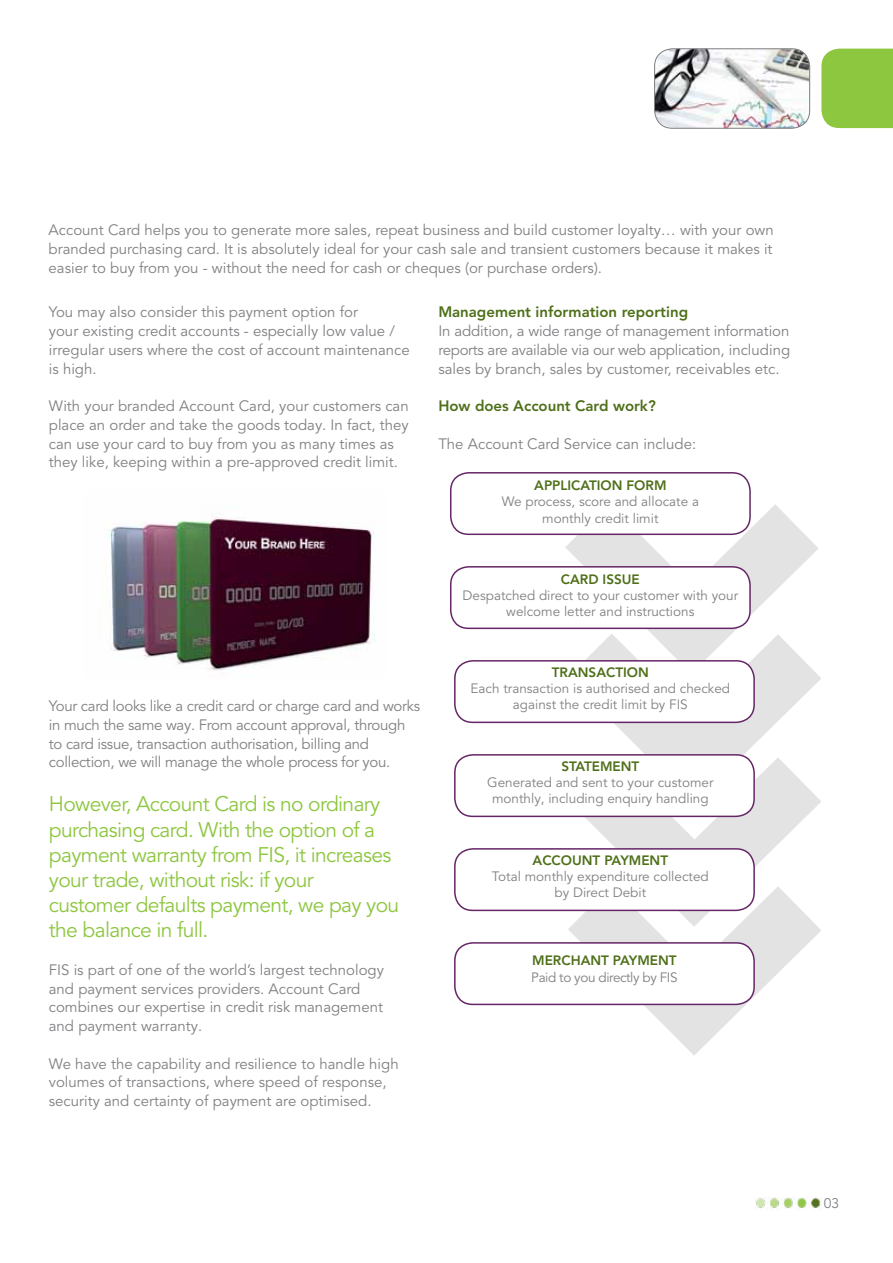
<style>
.page{position:relative;width:893px;height:1263px;background:#fff}
.page>*{position:absolute;margin:0;border:0;box-sizing:border-box;transform-origin:0 0}
.t1{font:21px/25.2px "Avenir LT Pro";letter-spacing:-.03em;color:#8dc63f}
.t2{font:15px/18.8px "Avenir LT Pro";color:#807f83}
.t3{font:15px/18.8px "Avenir LT Pro";color:#808080;text-align:justify}
.t4{font:15px/18.8px "Avenir LT Pro";letter-spacing:-.02em;color:#807f83}
.t5{font:800 15px "Avenir LT Pro";color:#4f6f19}
.t6{font:13.95px "Avenir LT Pro";color:#807f83}
.t7{font:13.5px/16.2px "Avenir LT Pro";color:#807f83;text-align:center}
.t8{font:800 13.5px "Avenir LT Pro";color:#4f6f19}
.t9{font:13.5px "Avenir LT Pro";letter-spacing:-.03em;color:#807f83}
</style>
<div class="page">
<img style="left:755px;top:1198px;width:66px;height:12px">
<div style="left:821px;top:49px;width:72px;height:79px;background:#8dc63f"></div>
<img style="left:655px;top:49px;width:155px;height:79px">
<div style="left:654px;top:49px;width:156px;height:79px;border:1px solid #807f83;border-radius:18px"></div>
<img style="left:108px;top:513px;width:267px;height:158px">
<svg style="left:565px;top:504px;width:256px;height:551px"></svg>
<div style="left:451px;top:473px;width:299px;height:61px;background:#fff;border-radius:18px"></div>
<div style="left:450px;top:472px;width:301px;height:63px;border:2px solid #652566;border-radius:18px"></div>
<div style="left:451px;top:567px;width:299px;height:61px;background:#fff;border-radius:18px"></div>
<div style="left:450px;top:566px;width:301px;height:63px;border:2px solid #652566;border-radius:18px"></div>
<div style="left:455px;top:661px;width:299px;height:61px;background:#fff;border-radius:18px"></div>
<div style="left:454px;top:660px;width:301px;height:63px;border:2px solid #652566;border-radius:18px"></div>
<div style="left:455px;top:755px;width:299px;height:61px;background:#fff;border-radius:18px"></div>
<div style="left:454px;top:754px;width:301px;height:63px;border:2px solid #652566;border-radius:18px"></div>
<div style="left:455px;top:849px;width:299px;height:61px;background:#fff;border-radius:18px"></div>
<div style="left:454px;top:848px;width:301px;height:63px;border:2px solid #652566;border-radius:18px"></div>
<div style="left:455px;top:943px;width:299px;height:61px;background:#fff;border-radius:18px"></div>
<div style="left:454px;top:942px;width:301px;height:63px;border:2px solid #652566;border-radius:18px"></div>
<p class="t3" style="left:49px;top:221px;width:727px">Account Card helps you to generate more sales, repeat business and build customer loyalty… with your own branded purchasing card. It is absolutely ideal for your cash sale and transient customers because it makes it easier to buy from you - without the need for cash or cheques (or purchase orders).</p>
<p class="t2" style="left:49px;top:303px;width:362px">You may also consider this payment option for<br>your existing credit accounts - especially low value / irregular users where the cost of account maintenance is high.</p>
<p class="t2" style="left:49px;top:397px;width:361px">With your branded Account Card, your customers can place an order and take the goods today. In fact, they can use your card to buy from you as many times as they like, keeping within a pre-approved credit limit.</p>
<p class="t5" style="left:438px;top:303px;width:251px">Management information reporting</p>
<p class="t2" style="left:438px;top:322px;width:353px;text-align:justify">In addition, a wide range of management information reports are available via our web application, including sales by branch, sales by customer, receivables etc.</p>
<p class="t5" style="left:438px;top:397px;width:219px">How does Account Card work?</p>
<p class="t2" style="left:438px;top:434px;width:259px">The Account Card Service can include:</p>
<p class="t8" style="left:534px;top:477px;width:134px">APPLICATION FORM</p>
<p class="t7" style="left:502px;top:494px;width:199px">We process, score and allocate a monthly credit limit</p>
<p class="t8" style="left:561px;top:571px;width:80px">CARD ISSUE</p>
<p class="t7" style="left:462px;top:587px;width:277px">Despatched direct to your customer with your welcome letter and instructions</p>
<p class="t4" style="left:49px;top:697px;width:373px">Your card looks like a credit card or charge card and works in much the same way. From account approval, through to card issue, transaction authorisation, billing and collection, we will manage the whole process for you.</p>
<h1 class="t1" style="left:49px;top:792px;width:352px">However, Account Card is no ordinary purchasing card. With the option of a payment warranty from FIS, it increases your trade, without risk: if your customer defaults payment, we pay you the balance in full.</h1>
<p class="t2" style="left:49px;top:961px;width:337px">FIS is part of one of the world’s largest technology and payment services providers. Account Card combines our expertise in credit risk management and payment warranty.</p>
<p class="t2" style="left:49px;top:1054px;width:351px">We have the capability and resilience to handle high volumes of transactions, where speed of response, security and certainty of payment are optimised.</p>
<p class="t8" style="left:552px;top:664px;width:98px">TRANSACTION</p>
<p class="t7" style="left:471px;top:680px;width:261px">Each transaction is authorised and checked against the credit limit by FIS</p>
<p class="t8" style="left:561px;top:758px;width:80px">STATEMENT</p>
<p class="t7" style="left:487px;top:774px;width:228px">Generated and sent to your customer monthly, including enquiry handling</p>
<p class="t8" style="left:533px;top:852px;width:137px">ACCOUNT PAYMENT</p>
<p class="t7" style="left:492px;top:868px;width:218px">Total monthly expenditure collected by Direct Debit</p>
<p class="t8" style="left:532px;top:953px;width:146px">MERCHANT PAYMENT</p>
<p class="t9" style="left:531px;top:969px;width:148px">Paid to you directly by FIS</p>
<p class="t6" style="left:824px;top:1195px;width:17px">03</p>
</div>
